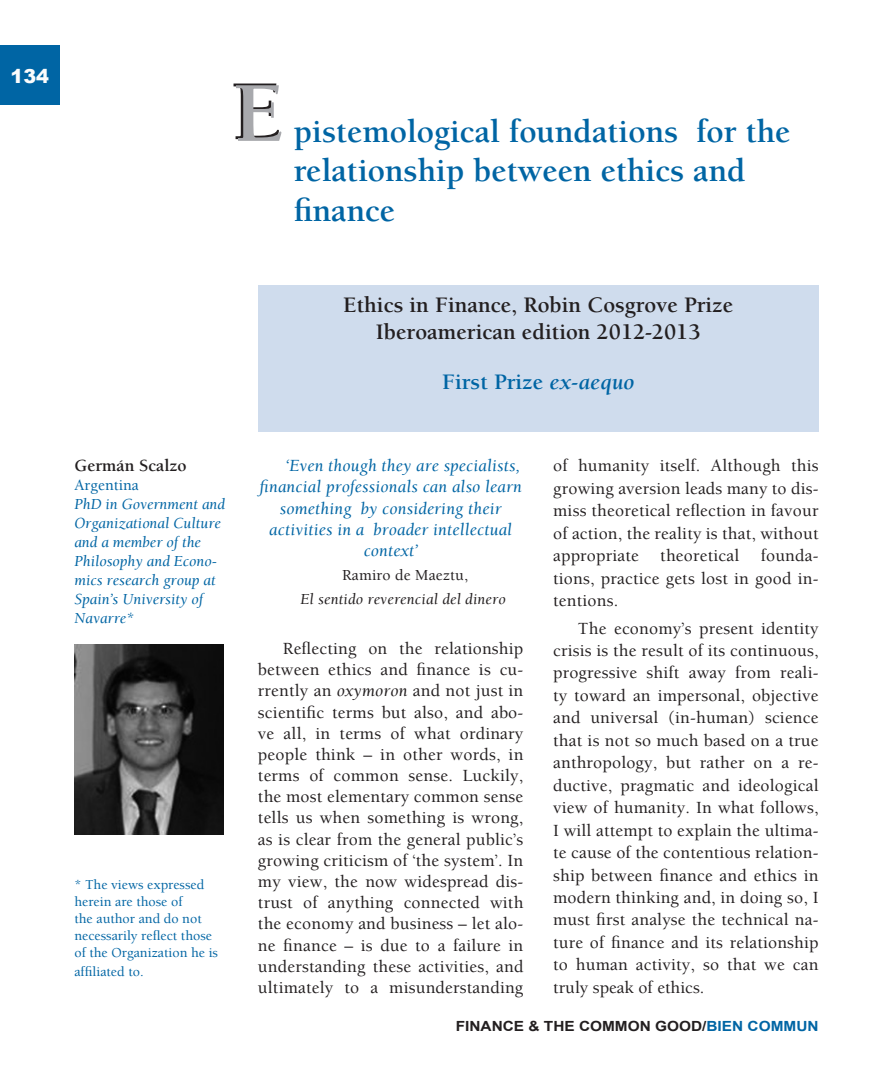
<style>
.page{position:relative;width:893px;height:1092px;background:#fff}
.page>*{position:absolute;margin:0;border:0;box-sizing:border-box;transform-origin:0 0}
.t1{font:700 87.5px "Berkeley";color:#231f20}
.t2{font:700 33.25px/39.9px "Berkeley";color:#0065a4}
.t3{font:700 22.75px/26.2px "Berkeley";color:#231f20;text-align:center}
.t4{font:700 22.75px "Berkeley";color:#0065a4}
.t5{font:900 19.25px "Arial";color:#fcfcfc}
.t6{font:500 17.5px/22.4px "Berkeley";letter-spacing:.01em;color:#231f20;text-align:justify}
.t7{font:italic 17.5px "Berkeley";letter-spacing:.01em;color:#0065a4}
.t8{font:700 17.5px "Berkeley";color:#231f20}
.t9{font:italic 15.75px/18.9px "Berkeley";color:#0065a4}
.t10{font:italic 15.75px "Berkeley";letter-spacing:.01em;color:#231f20}
.t11{font:500 15.75px "Berkeley";letter-spacing:.01em;color:#231f20}
.t12{font:500 15.75px "Berkeley";color:#0065a4}
.t13{font:500 14px/16.8px "Berkeley";color:#0065a4}
.t14{font:700 14px "Arial";color:#231f20;scale:1.1 1}
.s1{font-style:italic}
.s2{font-weight:400;font-style:italic}
.s3{color:#0065a4}
</style>
<div class="page">
<div style="left:0;top:46px;width:60px;height:59px;background:#0065a4"></div>
<img style="left:74px;top:644px;width:150px;height:190px">
<div style="left:258px;top:285px;width:561px;height:147px;background:#cfdced"></div>
<p class="t5" style="left:11px;top:62px;width:40px">134</p>
<h1 class="t1" style="left:230px;top:65px;width:53px">E</h1>
<h2 class="t2" style="left:294px;top:112px;width:498px">pistemological foundations for the relationship between ethics and finance</h2>
<p class="t8" style="left:74px;top:456px;width:114px">Germán Scalzo</p>
<p class="t12" style="left:74px;top:477px;width:66px">Argentina</p>
<p class="t9" style="left:74px;top:495px;width:152px">PhD in Government and<br>Organizational Culture and a member of the<br>Philosophy and Econo&shy;mics research group at<br>Spain’s University of<br>Navarre*</p>
<p class="t13" style="left:74px;top:876px;width:145px">* The views expressed herein are those of<br>the author and do not necessarily reflect those of the Organization he is</p>
<p class="t13" style="left:74px;top:962px;width:71px">affiliated to.</p>
<h3 class="t3" style="left:343px;top:292px;width:392px">Ethics in Finance, Robin Cosgrove Prize<br>Iberoamerican edition 2012-2013</h3>
<h3 class="t4" style="left:442px;top:370px;width:194px">First Prize <span class="s1">ex-aequo</span></h3>
<p class="t7" style="left:286px;top:456px;width:236px">‘Even though they are specialists,</p>
<p class="t7" style="left:260px;top:477px;width:264px">financial professionals can also learn</p>
<p class="t7" style="left:280px;top:499px;width:223px">something by considering their</p>
<p class="t7" style="left:269px;top:520px;width:244px">activities in a broader intellectual</p>
<p class="t7" style="left:364px;top:541px;width:55px">context’</p>
<p class="t11" style="left:342px;top:566px;width:128px">Ramiro de Maeztu,</p>
<p class="t10" style="left:300px;top:590px;width:207px">El sentido reverencial del dinero</p>
<p class="t6" style="left:258px;top:638px;width:267px;line-height:21.2px;text-indent:25px">Reflecting on the relationship between ethics and finance is cu&shy;rrently an <span class="s2">oxymoron</span> and not just in scientific terms but also, and abo&shy;ve all, in terms of what ordinary people think – in other words, in terms of common sense. Luckily, the most elementary common sense tells us when something is wrong, as is clear from the general public’s growing criticism of ‘the system’. In my view, the now widespread dis&shy;trust of anything connected with the economy and business – let alo&shy;ne finance – is due to a failure in understanding these activities, and ultimately to a misunderstanding</p>
<p class="t6" style="left:553px;top:455px;width:267px">of humanity itself. Although this growing aversion leads many to dis&shy;miss theoretical reflection in favour of action, the reality is that, without appropriate theoretical founda&shy;tions, practice gets lost in good in&shy;tentions.</p>
<p class="t6" style="left:553px;top:617px;width:267px;text-indent:25px">The economy’s present identity crisis is the result of its continuous, progressive shift away from reali&shy;ty toward an impersonal, objective and universal (in-human) science that is not so much based on a true anthropology, but rather on a re&shy;ductive, pragmatic and ideological view of humanity. In what follows, I will attempt to explain the ultima&shy;te cause of the contentious relation&shy;ship between finance and ethics in modern thinking and, in doing so, I must first analyse the technical na&shy;ture of finance and its relationship to human activity, so that we can truly speak of ethics.</p>
<p class="t14" style="left:456px;top:1016px;width:331px">FINANCE &amp; THE COMMON GOOD/<span class="s3">BIEN COMMUN</span></p>
</div>
